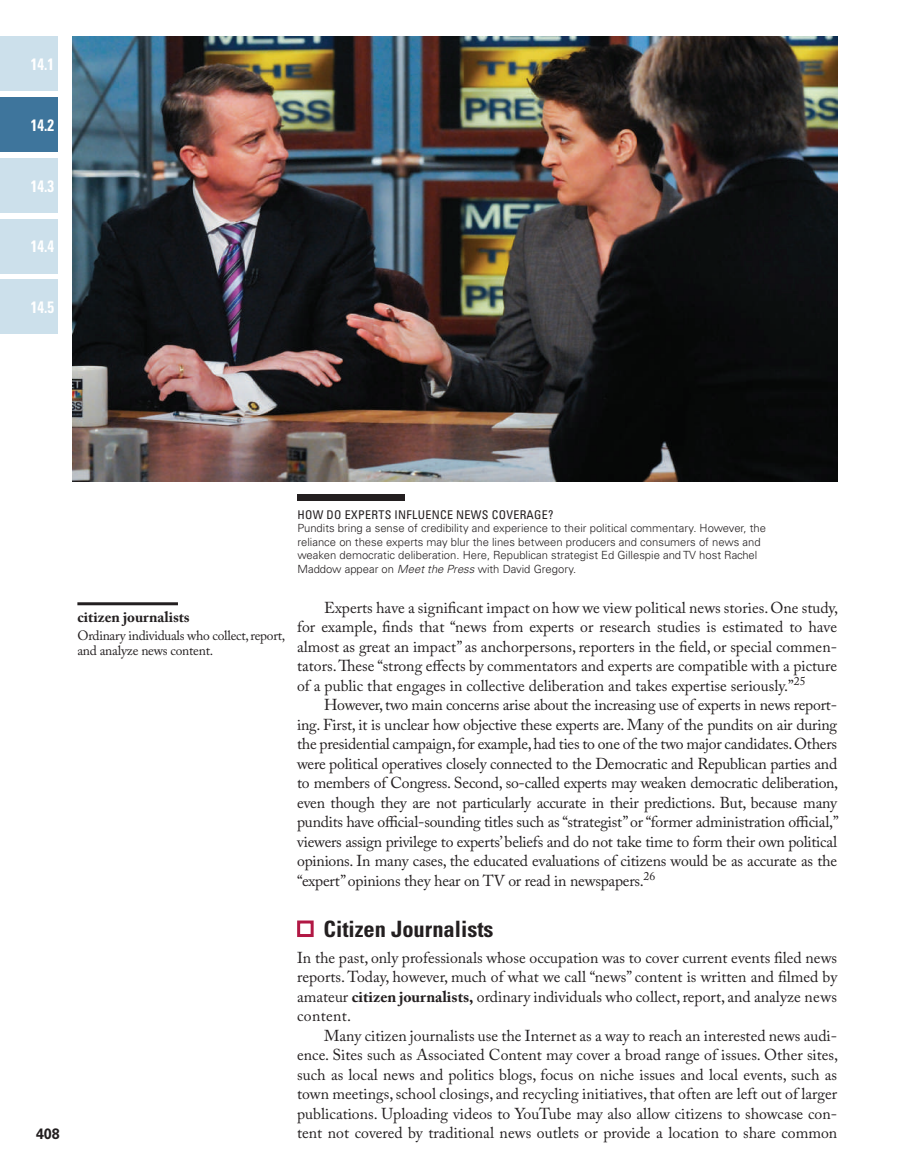
<style>
.page{position:relative;width:918px;height:1175px;background:#fff}
.page>*{position:absolute;margin:0;border:0;box-sizing:border-box;transform-origin:0 0}
.t1{font:700 condensed 22.5px "Univers LT Std";color:#231f20}
.t2{font:700 condensed 16.5px "Univers LT Std";color:#fff;scale:.9 1}
.t3{font:15.75px/19.5px "Adobe Caslon Pro";color:#231f20;text-align:justify}
.t4{font:700 15px "Adobe Caslon Pro";color:#231f20}
.t5{font:700 15px "Univers LT Std";color:#231f20;scale:.95 1}
.t6{font:13.5px/15px "Adobe Caslon Pro";letter-spacing:-.02em;color:#231f20}
.t7{font:condensed 12px "Univers LT Std";letter-spacing:.025em;color:#231f20}
.t8{font:300 11.25px/13.5px "Univers LT Std";color:#231f20}
.s1{font-style:italic}
.s2{font-weight:700}
</style>
<div class="page">
<div style="left:0;top:36px;width:58px;height:55px;background:#cce0eb"></div>
<div style="left:0;top:218px;width:58px;height:55px;background:#cce0eb"></div>
<div style="left:0;top:279px;width:58px;height:55px;background:#cce0eb"></div>
<div style="left:0;top:158px;width:58px;height:55px;background:#cce0eb"></div>
<div style="left:0;top:97px;width:58px;height:55px;background:#3e759c"></div>
<div style="left:297px;top:920px;width:17px;height:17px;border:3px solid #b11844"></div>
<img style="left:72px;top:36px;width:765px;height:446px">
<div style="left:297px;top:494px;width:108px;height:6px;background:#231f20"></div>
<hr style="left:77px;top:602px;width:101px;height:3px;background:#231f20">
<p class="t2" style="left:31px;top:54px;width:27px">14.1</p>
<p class="t2" style="left:31px;top:115px;width:27px">14.2</p>
<p class="t2" style="left:31px;top:175px;width:27px">14.3</p>
<p class="t2" style="left:31px;top:236px;width:27px">14.4</p>
<p class="t2" style="left:31px;top:297px;width:27px">14.5</p>
<p class="t5" style="left:36px;top:1124px;width:27px">408</p>
<p class="t4" style="left:77px;top:608px;width:114px">citizen journalists</p>
<p class="t6" style="left:77px;top:627px;width:210px">Ordinary individuals who collect, report, and analyze news content.</p>
<p class="t7" style="left:297px;top:506px;width:10px">HOW</p>
<p class="t7" style="left:327px;top:506px;width:75px">DO EXPERTS INFL</p>
<p class="t7" style="left:418px;top:506px;width:137px">UEN CE N EWS COVERAGE?</p>
<p class="t8" style="left:297px;top:521px;width:470px">Pundits bring a sense of credibility and experience to their political commentary. However, the reliance on these experts may blur the lines between producers and consumers of news and weaken democratic deliberation. Here, Republican strategist Ed Gillespie and TV host Rachel Maddow appear on <span class="s1">Meet the Press</span> with David Gregory.</p>
<p class="t3" style="left:297px;top:597px;width:543px;text-indent:27px">Experts have a significant impact on how we view political news stories. One study, for example, finds that “news from experts or research studies is estimated to have almost as great an impact” as anchorpersons, reporters in the field, or special commen&shy;tators. These “strong effects by commentators and experts are compatible with a picture of a public that engages in collective deliberation and takes expertise seriously.”<sup>25</sup></p>
<p class="t3" style="left:297px;top:695px;width:543px;text-indent:27px">However, two main concerns arise about the increasing use of experts in news report&shy;ing. First, it is unclear how objective these experts are. Many of the pundits on air during the presidential campaign, for example, had ties to one of the two major candidates. Others were political operatives closely connected to the Democratic and Republican parties and to members of Congress. Second, so-called experts may weaken democratic deliberation, even though they are not particularly accurate in their predictions. But, because many pundits have official-sounding titles such as “strategist” or “former administration official,” viewers assign privilege to experts’ beliefs and do not take time to form their own political opinions. In many cases, the educated evaluations of citizens would be as accurate as the “expert” opinions they hear on TV or read in newspapers.<sup>26</sup></p>
<h1 class="t1" style="left:324px;top:915px;width:172px">Citizen Journalists</h1>
<p class="t3" style="left:297px;top:947px;width:542px">In the past, only professionals whose occupation was to cover current events filed news reports. Today, however, much of what we call “news” content is written and filmed by amateur <span class="s2">citizen journalists,</span> ordinary individuals who collect, report, and analyze news content.</p>
<p class="t3" style="left:297px;top:1025px;width:543px;text-indent:27px">Many citizen journalists use the Internet as a way to reach an interested news audi&shy;ence. Sites such as Associated Content may cover a broad range of issues. Other sites, such as local news and politics blogs, focus on niche issues and local events, such as town meetings, school closings, and recycling initiatives, that often are left out of larger publications. Uploading videos to YouTube may also allow citizens to showcase con&shy;tent not covered by traditional news outlets or provide a location to share common</p>
</div>
